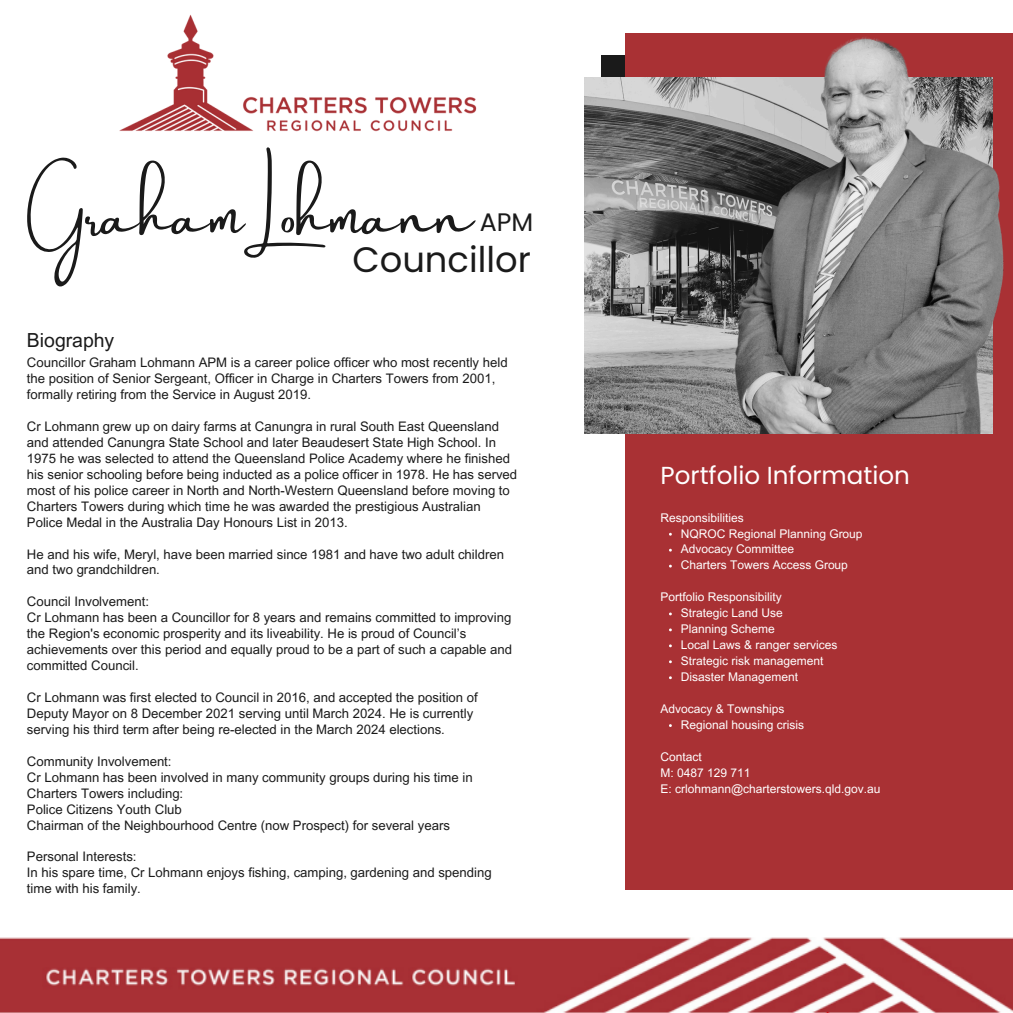
<style>
.page{position:relative;width:1013px;height:1013px;background:#fff}
.page>*{position:absolute;margin:0;border:0;box-sizing:border-box;transform-origin:0 0}
.t1{font:52.75px "Amsterdam Two";color:#1a1a1a}
.t2{font:35.25px "Poppins";color:#1a1a1a}
.t3{font:25.25px "Poppins";color:#1a1a1a}
.t4{font:24.62px "Poppins";color:#fff}
.t5{font:19.38px "Arial MT Pro";color:#1a1a1a}
.t6{font:13.12px/16px "Arial MT Pro";color:#1a1a1a}
.t7{font:12px "Arial MT Pro";color:#fff}
</style>
<div class="page">
<div style="left:625px;top:34px;width:387px;height:856px;background:#a93134"></div>
<img style="left:119px;top:14px;width:358px;height:118px">
<img style="left:0;top:937px;width:1012px;height:75px">
<img style="left:584px;top:77px;width:148px;height:356px">
<img style="left:732px;top:33px;width:280px;height:401px">
<p class="t1" style="left:27px;top:187px;width:446px">Graham Lohmann</p>
<p class="t3" style="left:479px;top:204px;width:55px">APM</p>
<p class="t2" style="left:352px;top:235px;width:180px">Councillor</p>
<h3 class="t5" style="left:27px;top:333px;width:89px">Biography</h3>
<h2 class="t6" style="left:27px;top:356px;width:482px">Councillor Graham Lohmann APM is a career police officer who most recently held the position of Senior Sergeant, Officer in Charge in Charters Towers from 2001, formally retiring from the Service in August 2019.</h2>
<p class="t6" style="left:27px;top:420px;width:492px">Cr Lohmann grew up on dairy farms at Canungra in rural South East Queensland and attended Canungra State School and later Beaudesert State High School. In 1975 he was selected to attend the Queensland Police Academy where he finished his senior schooling before being inducted as a police officer in 1978. He has served most of his police career in North and North-Western Queensland before moving to Charters Towers during which time he was awarded the prestigious Australian Police Medal in the Australia Day Honours List in 2013.</p>
<p class="t6" style="left:27px;top:547px;width:478px">He and his wife, Meryl, have been married since 1981 and have two adult children and two grandchildren.</p>
<p class="t6" style="left:27px;top:595px;width:123px">Council Involvement:</p>
<p class="t6" style="left:27px;top:611px;width:486px">Cr Lohmann has been a Councillor for 8 years and remains committed to improving the Region's economic prosperity and its liveability. He is proud of Council’s achievements over this period and equally proud to be a part of such a capable and committed Council.</p>
<p class="t6" style="left:27px;top:691px;width:452px">Cr Lohmann was first elected to Council in 2016, and accepted the position of<br>Deputy Mayor on 8 December 2021 serving until March 2024. He is currently serving his third term after being re-elected in the March 2024 elections.</p>
<p class="t6" style="left:27px;top:754px;width:146px">Community Involvement:</p>
<p class="t6" style="left:27px;top:770px;width:447px">Cr Lohmann has been involved in many community groups during his time in<br>Charters Towers including:</p>
<p class="t6" style="left:27px;top:802px;width:156px">Police Citizens Youth Club</p>
<p class="t6" style="left:27px;top:818px;width:424px">Chairman of the Neighbourhood Centre (now Prospect) for several years</p>
<p class="t6" style="left:27px;top:850px;width:111px">Personal Interests:</p>
<p class="t6" style="left:27px;top:866px;width:466px">In his spare time, Cr Lohmann enjoys fishing, camping, gardening and spending time with his family.</p>
<p class="t4" style="left:660px;top:458px;width:251px">Portfolio Information</p>
<h4 class="t7" style="left:660px;top:513px;width:85px">Responsibilities</h4>
<p class="t7" style="left:681px;top:529px;width:183px">NQROC Regional Planning Group</p>
<p class="t7" style="left:681px;top:544px;width:115px">Advocacy Committee</p>
<p class="t7" style="left:681px;top:560px;width:168px">Charters Towers Access Group</p>
<p class="t7" style="left:660px;top:592px;width:123px">Portfolio Responsibility</p>
<p class="t7" style="left:681px;top:608px;width:103px">Strategic Land Use</p>
<p class="t7" style="left:681px;top:624px;width:95px">Planning Scheme</p>
<p class="t7" style="left:681px;top:640px;width:158px">Local Laws &amp; ranger services</p>
<p class="t7" style="left:681px;top:656px;width:144px">Strategic risk management</p>
<p class="t7" style="left:681px;top:672px;width:119px">Disaster Management</p>
<p class="t7" style="left:660px;top:704px;width:125px">Advocacy &amp; Townships</p>
<p class="t7" style="left:681px;top:720px;width:125px">Regional housing crisis</p>
<p class="t7" style="left:660px;top:752px;width:43px">Contact</p>
<p class="t7" style="left:660px;top:768px;width:91px">M: 0487 129 711</p>
<p class="t7" style="left:660px;top:784px;width:221px">E: crlohmann@charterstowers.qld.gov.au</p>
</div>
